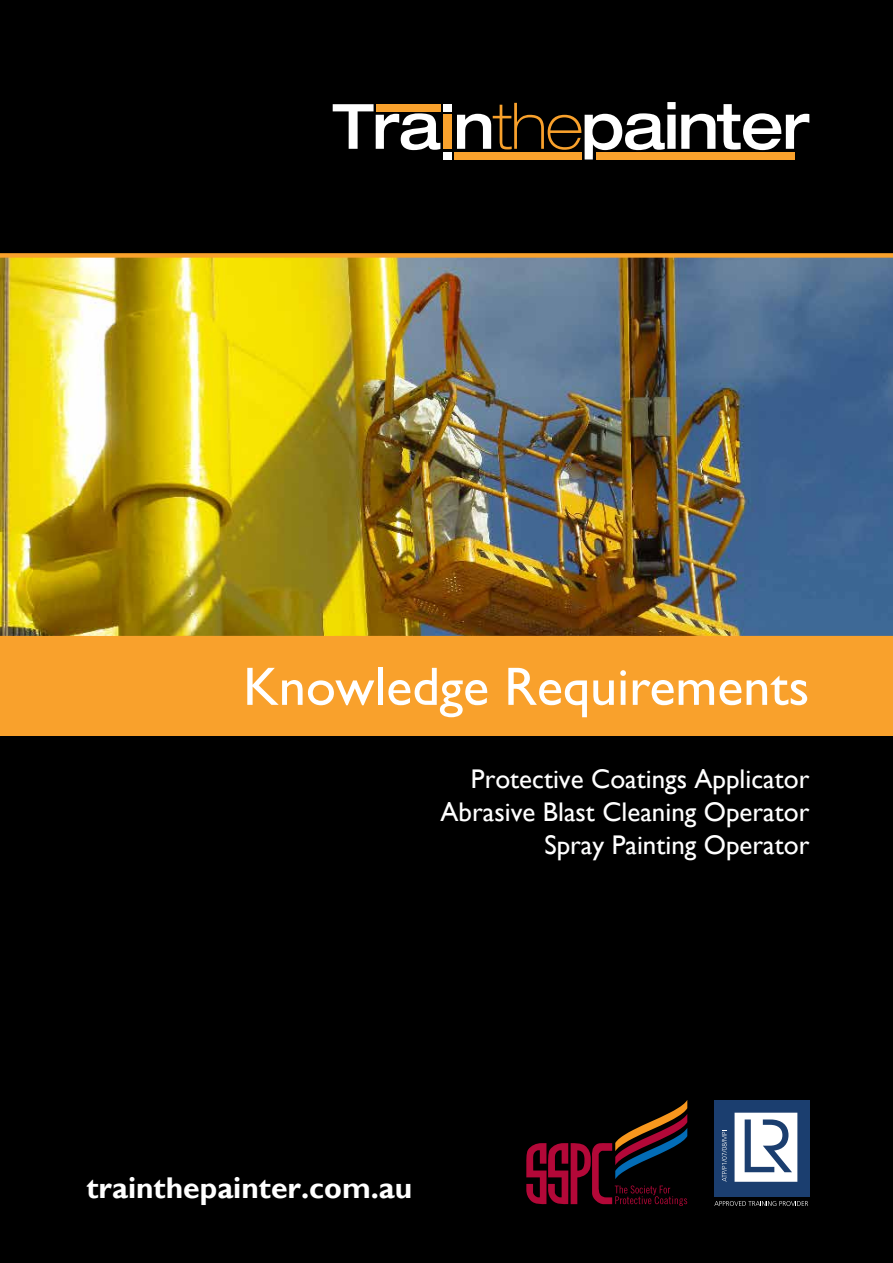
<style>
.page{position:relative;width:893px;height:1263px;background:#000}
.page>*{position:absolute;margin:0;border:0;box-sizing:border-box;transform-origin:0 0}
.t1{font:54.3px "Gill Sans";color:#fff}
.t2{font:700 30px "Gill Sans";color:#fff}
.t3{font:27px/33px "Gill Sans";color:#fff;text-align:right}
</style>
<div class="page">
<div style="left:0;top:631px;width:893px;height:105px;background:#f9a12c"></div>
<svg style="left:333px;top:104px;width:107px;height:46px"></svg>
<div style="left:443px;top:104px;width:8px;height:7px;background:#fff"></div>
<div style="left:443px;top:152px;width:8px;height:7px;background:#fff"></div>
<div style="left:454px;top:152px;width:127px;height:7px;background:#f9a12c"></div>
<div style="left:376px;top:104px;width:64px;height:7px;background:#f9a12c"></div>
<div style="left:443px;top:115px;width:8px;height:34px;background:#f9a12c"></div>
<svg style="left:457px;top:102px;width:352px;height:58px"></svg>
<svg style="left:714px;top:1201px;width:94px;height:5px"></svg>
<div style="left:714px;top:1100px;width:95px;height:96px;background:#1b3e6f"></div>
<svg style="left:735px;top:1113px;width:62px;height:69px"></svg>
<svg style="left:722px;top:1130px;width:5px;height:52px"></svg>
<svg style="left:526px;top:1100px;width:161px;height:106px;background:#2f0a13"></svg>
<img style="left:0;top:253px;width:893px;height:383px">
<h1 class="t1" style="left:243px;top:654px;width:568px">Knowledge Requirements</h1>
<p class="t3" style="left:441px;top:762px;width:370px">Protective Coatings Applicator<br>Abrasive Blast Cleaning Operator<br>Spray Painting Operator</p>
<p class="t2" style="left:86px;top:1170px;width:327px">trainthepainter.com.au</p>
</div>
